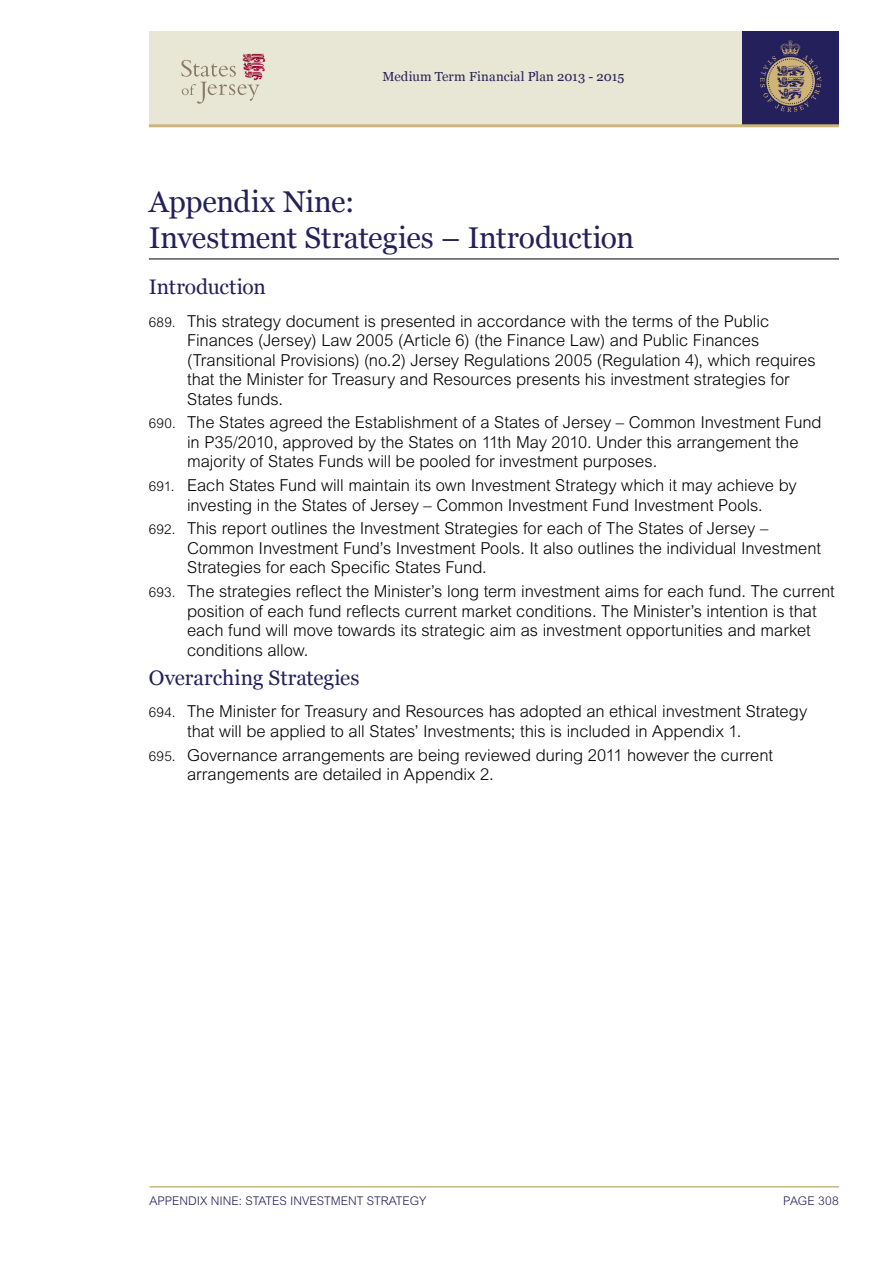
<style>
.page{position:relative;width:893px;height:1263px;background:#fff}
.page>*{position:absolute;margin:0;border:0;box-sizing:border-box;transform-origin:0 0}
.t1{font:30px/36px "Georgia";letter-spacing:-.005em;color:#24205b}
.t2{font:21px "Georgia";letter-spacing:-.005em;color:#24205b}
.t3{font:300 16.5px/19.5px "Arial MT Std";letter-spacing:-.005em;color:#000}
.t4{font:13.05px "Georgia";letter-spacing:.01em;color:#24205b}
.t5{font:300 12px "Arial MT Std";color:#24205b}
.s1{font-size:13.5px}
</style>
<div class="page">
<hr style="left:149px;top:1186px;width:690px;height:1px;background:#cfb479">
<div style="left:741px;top:31px;width:98px;height:95px;background:#24205b"></div>
<svg style="left:760px;top:41px;width:61px;height:71px"></svg>
<div style="left:149px;top:31px;width:592px;height:93px;background:#e8e6d4"></div>
<svg style="left:181px;top:54px;width:84px;height:50px"></svg>
<hr style="left:149px;top:124px;width:690px;height:3px;background:#cfb479">
<hr style="left:149px;top:259px;width:690px;height:1px;background:#000">
<p class="t4" style="left:382px;top:69px;width:244px">Medium Term Financial Plan 2013 - 2015</p>
<h1 class="t1" style="left:149px;top:184px;width:487px">Appendix Nine:<br>Investment Strategies – Introduction</h1>
<p class="t2" style="left:149px;top:274px;width:118px">Introduction</p>
<p class="t3" style="left:187px;top:311px;width:630px;text-indent:-38px"><span class="s1">689.</span> This strategy document is presented in accordance with the terms of the Public Finances (Jersey) Law 2005 (Article 6) (the Finance Law) and Public Finances (Transitional Provisions) (no.2) Jersey Regulations 2005 (Regulation 4), which requires that the Minister for Treasury and Resources presents his investment strategies for States funds.</p>
<p class="t3" style="left:187px;top:413px;width:636px;text-indent:-38px"><span class="s1">690.</span> The States agreed the Establishment of a States of Jersey – Common Investment Fund in P35/2010, approved by the States on 11th May 2010. Under this arrangement the majority of States Funds will be pooled for investment purposes.</p>
<p class="t3" style="left:149px;top:476px;width:649px;text-align:center"><span class="s1">691.</span> Each States Fund will maintain its own Investment Strategy which it may achieve by investing in the States of Jersey – Common Investment Fund Investment Pools.</p>
<p class="t3" style="left:187px;top:519px;width:635px;text-indent:-38px"><span class="s1">692.</span> This report outlines the Investment Strategies for each of The States of Jersey –<br>Common Investment Fund’s Investment Pools. It also outlines the individual Investment<br>Strategies for each Specific States Fund.</p>
<p class="t3" style="left:187px;top:582px;width:649px;text-indent:-38px"><span class="s1">693.</span> The strategies reflect the Minister’s long term investment aims for each fund. The current position of each fund reflects current market conditions. The Minister’s intention is that each fund will move towards its strategic aim as investment opportunities and market conditions allow.</p>
<p class="t2" style="left:149px;top:665px;width:212px">Overarching Strategies</p>
<p class="t3" style="left:187px;top:702px;width:622px;text-indent:-38px"><span class="s1">694.</span> The Minister for Treasury and Resources has adopted an ethical investment Strategy that will be applied to all States’ Investments; this is included in Appendix 1.</p>
<p class="t3" style="left:187px;top:745px;width:587px;text-indent:-38px"><span class="s1">695.</span> Governance arrangements are being reviewed during 2011 however the current arrangements are detailed in Appendix 2.</p>
<p class="t5" style="left:149px;top:1194px;width:278px">Appendix N ine: States I nvestment Strategy</p>
<p class="t5" style="left:783px;top:1194px;width:57px">PAGE 308</p>
</div>
